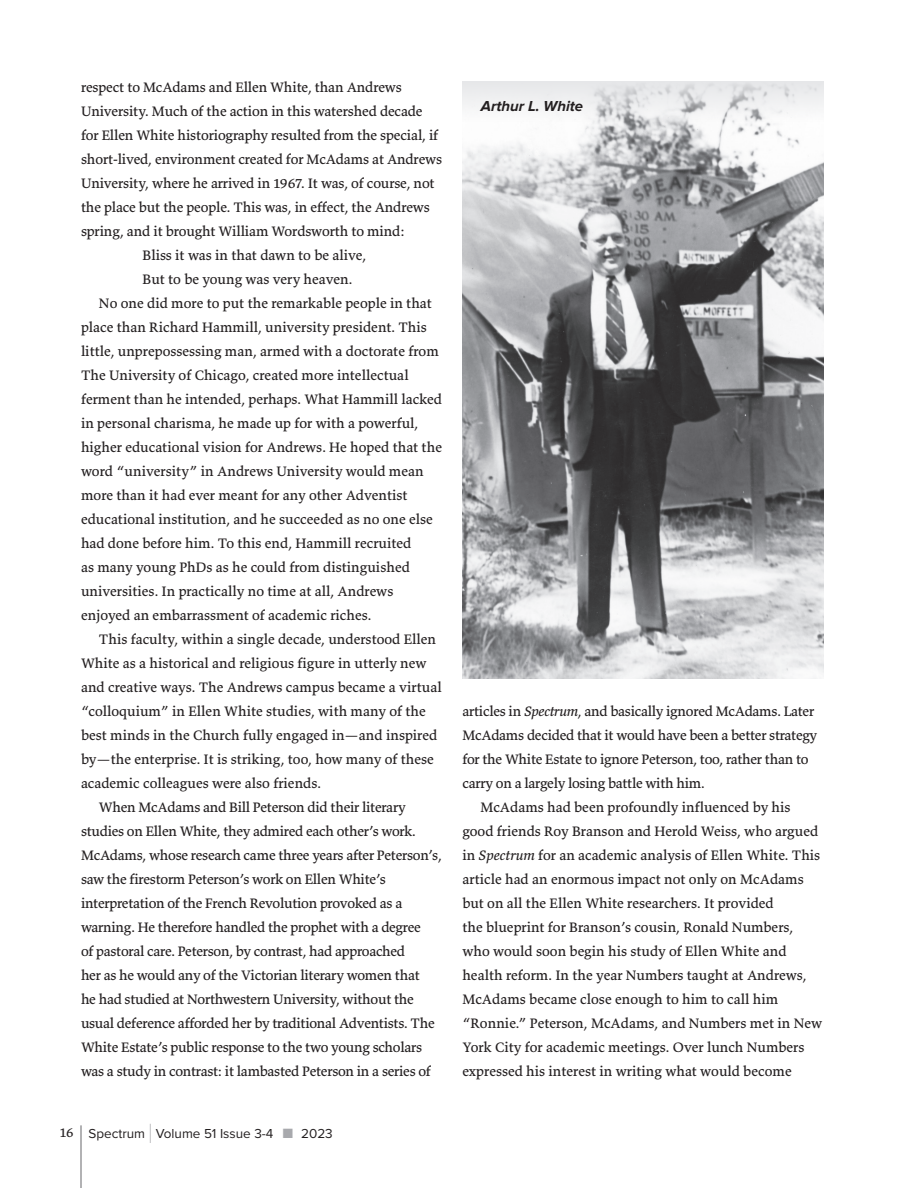
<style>
.page{position:relative;width:918px;height:1188px;background:#fff}
.page>*{position:absolute;margin:0;border:0;box-sizing:border-box;transform-origin:0 0}
.t1{font:italic 700 15px "Proxima Nova";color:#231f20}
.t2{font:14.25px "Valkyrie A Regular";color:#231f20}
.t3{font:14.25px "Valkyrie A Regular";letter-spacing:-.02em;color:#231f20}
.t4{font:13.5px "Proxima Nova";color:#231f20}
.t5{font:13.5px "Valkyrie A Regular";color:#231f20}
.s1{font-size:28.8px;color:#808285}
.s2{color:#a8a9ad}
.s3{font-family:"Valkyrie A Italic"}
</style>
<div class="page">
<hr style="left:81px;top:1125px;width:1px;height:63px;background:#67676a">
<img style="left:462px;top:121px;width:362px;height:558px">
<svg style="left:462px;top:81px;width:362px;height:40px;fill:#ecedee"></svg>
<p class="t2" style="left:81px;top:78px;width:322px">respect to McAdams and Ellen White, than Andrews</p>
<p class="t2" style="left:81px;top:102px;width:343px">University. Much of the action in this watershed decade</p>
<p class="t2" style="left:81px;top:126px;width:359px">for Ellen White historiography resulted from the special, if</p>
<p class="t2" style="left:81px;top:150px;width:363px">short-lived, environment created for McAdams at Andrews</p>
<p class="t2" style="left:81px;top:174px;width:355px">University, where he arrived in 1967. It was, of course, not</p>
<p class="t2" style="left:81px;top:198px;width:350px">the place but the people. This was, in effect, the Andrews</p>
<p class="t2" style="left:81px;top:222px;width:325px">spring, and it brought William Wordsworth to mind:</p>
<p class="t2" style="left:143px;top:246px;width:225px">Bliss it was in that dawn to be alive,</p>
<p class="t2" style="left:143px;top:270px;width:211px">But to be young was very heaven.</p>
<p class="t2" style="left:99px;top:294px;width:334px">No one did more to put the remarkable people in that</p>
<p class="t2" style="left:81px;top:318px;width:347px">place than Richard Hammill, university president. This</p>
<p class="t2" style="left:81px;top:342px;width:359px">little, unprepossessing man, armed with a doctorate from</p>
<p class="t2" style="left:81px;top:366px;width:329px">The University of Chicago, created more intellectual</p>
<p class="t2" style="left:81px;top:390px;width:363px">ferment than he intended, perhaps. What Hammill lacked</p>
<p class="t2" style="left:81px;top:414px;width:339px">in personal charisma, he made up for with a powerful,</p>
<p class="t2" style="left:81px;top:438px;width:363px">higher educational vision for Andrews. He hoped that the</p>
<p class="t2" style="left:81px;top:462px;width:344px">word “university” in Andrews University would mean</p>
<p class="t2" style="left:81px;top:486px;width:328px">more than it had ever meant for any other Adventist</p>
<p class="t2" style="left:81px;top:510px;width:353px">educational institution, and he succeeded as no one else</p>
<p class="t2" style="left:81px;top:534px;width:332px">had done before him. To this end, Hammill recruited</p>
<p class="t2" style="left:81px;top:558px;width:330px">as many young PhDs as he could from distinguished</p>
<p class="t2" style="left:81px;top:582px;width:314px">universities. In practically no time at all, Andrews</p>
<p class="t2" style="left:81px;top:606px;width:292px">enjoyed an embarrassment of academic riches.</p>
<p class="t2" style="left:99px;top:630px;width:339px">This faculty, within a single decade, understood Ellen</p>
<p class="t2" style="left:81px;top:654px;width:347px">White as a historical and religious figure in utterly new</p>
<p class="t2" style="left:81px;top:678px;width:362px">and creative ways. The Andrews campus became a virtual</p>
<p class="t2" style="left:81px;top:702px;width:346px">“colloquium” in Ellen White studies, with many of the</p>
<p class="t2" style="left:81px;top:726px;width:358px">best minds in the Church fully engaged in—and inspired</p>
<p class="t2" style="left:81px;top:750px;width:355px">by—the enterprise. It is striking, too, how many of these</p>
<p class="t2" style="left:81px;top:774px;width:242px">academic colleagues were also friends.</p>
<p class="t3" style="left:99px;top:798px;width:308px">When McAdams and Bill Peterson did their literary</p>
<p class="t3" style="left:81px;top:822px;width:336px">studies on Ellen White, they admired each other’s work.</p>
<p class="t3" style="left:81px;top:846px;width:362px">McAdams, whose research came three years after Peterson’s,</p>
<p class="t3" style="left:81px;top:870px;width:307px">saw the firestorm Peterson’s work on Ellen White’s</p>
<p class="t3" style="left:81px;top:894px;width:323px">interpretation of the French Revolution provoked as a</p>
<p class="t3" style="left:81px;top:918px;width:342px">warning. He therefore handled the prophet with a degree</p>
<p class="t3" style="left:81px;top:942px;width:326px">of pastoral care. Peterson, by contrast, had approached</p>
<p class="t3" style="left:81px;top:966px;width:340px">her as he would any of the Victorian literary women that</p>
<p class="t3" style="left:81px;top:990px;width:335px">he had studied at Northwestern University, without the</p>
<p class="t3" style="left:81px;top:1014px;width:355px">usual deference afforded her by traditional Adventists. The</p>
<p class="t3" style="left:81px;top:1038px;width:343px">White Estate’s public response to the two young scholars</p>
<p class="t3" style="left:81px;top:1062px;width:351px">was a study in contrast: it lambasted Peterson in a series of</p>
<p class="t5" style="left:60px;top:1124px;width:15px">16</p>
<p class="t4" style="left:88px;top:1126px;width:246px">Spectrum <span class="s1">I</span> Volume 51 Issue 3-4 <span class="s2">■</span> 2023</p>
<p class="t1" style="left:481px;top:97px;width:104px">Arthur L. White</p>
<p class="t3" style="left:462px;top:702px;width:353px">articles in <span class="s3">Spectrum</span>, and basically ignored McAdams. Later</p>
<p class="t3" style="left:462px;top:726px;width:356px">McAdams decided that it would have been a better strategy</p>
<p class="t3" style="left:462px;top:750px;width:348px">for the White Estate to ignore Peterson, too, rather than to</p>
<p class="t3" style="left:462px;top:774px;width:244px">carry on a largely losing battle with him.</p>
<p class="t2" style="left:480px;top:798px;width:312px">McAdams had been profoundly influenced by his</p>
<p class="t2" style="left:462px;top:822px;width:357px">good friends Roy Branson and Herold Weiss, who argued</p>
<p class="t2" style="left:462px;top:846px;width:359px">in <span class="s3">Spectrum</span> for an academic analysis of Ellen White. This</p>
<p class="t2" style="left:462px;top:870px;width:343px">article had an enormous impact not only on McAdams</p>
<p class="t2" style="left:462px;top:894px;width:313px">but on all the Ellen White researchers. It provided</p>
<p class="t2" style="left:462px;top:918px;width:333px">the blueprint for Branson’s cousin, Ronald Numbers,</p>
<p class="t2" style="left:462px;top:942px;width:326px">who would soon begin his study of Ellen White and</p>
<p class="t2" style="left:462px;top:966px;width:346px">health reform. In the year Numbers taught at Andrews,</p>
<p class="t2" style="left:462px;top:990px;width:317px">McAdams became close enough to him to call him</p>
<p class="t2" style="left:462px;top:1014px;width:361px">“Ronnie.” Peterson, McAdams, and Numbers met in New</p>
<p class="t2" style="left:462px;top:1038px;width:344px">York City for academic meetings. Over lunch Numbers</p>
<p class="t2" style="left:462px;top:1062px;width:331px">expressed his interest in writing what would become</p>
</div>
